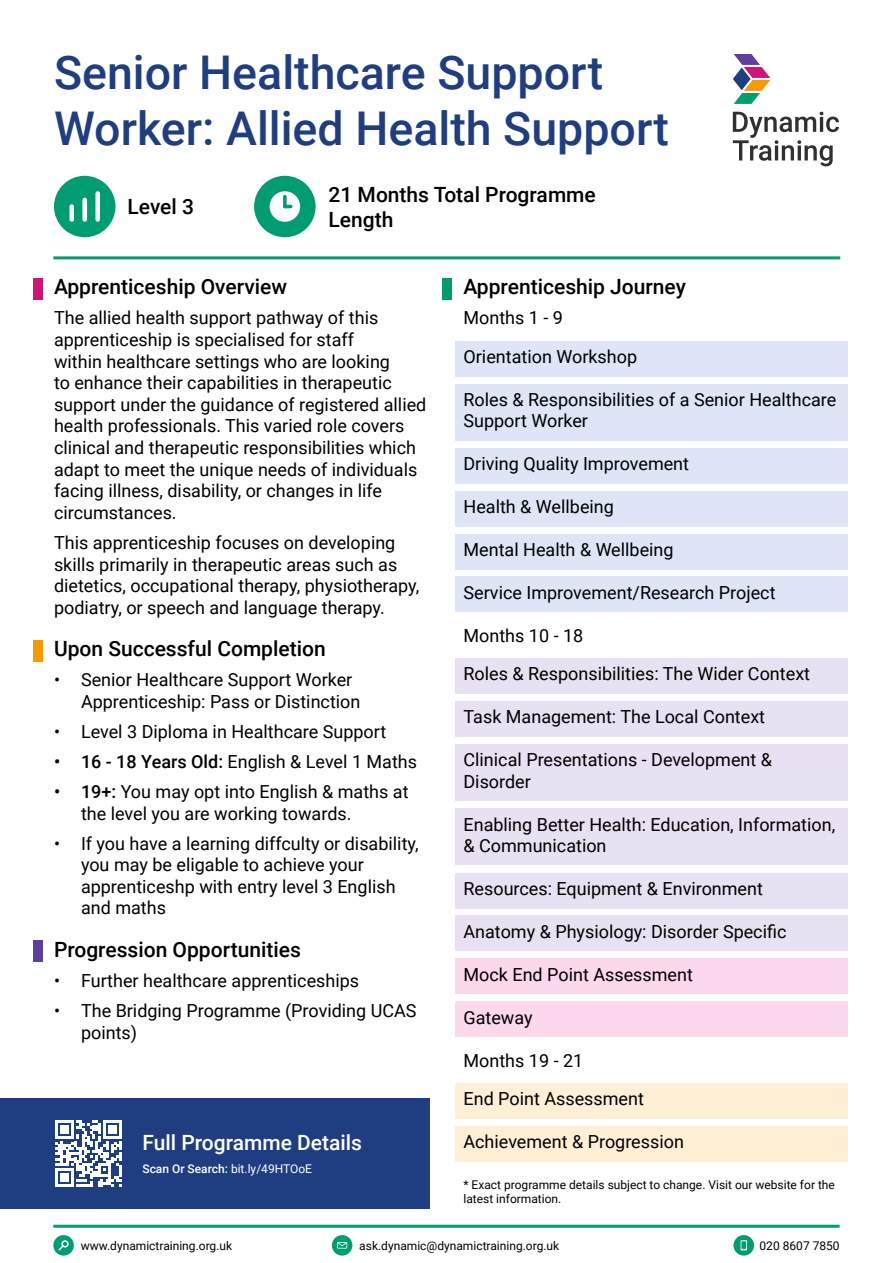
<style>
.page{position:relative;width:893px;height:1263px;background:#fff}
.page>*{position:absolute;margin:0;border:0;box-sizing:border-box;transform-origin:0 0}
.t1{font:500 46.5px/55.8px "Roboto";color:#1f3e81}
.t2{font:500 21px/25.2px "Roboto";color:#000}
.t3{font:500 21px "Roboto";color:#fff}
.t4{font:18px/21.6px "Roboto";color:#000}
.t5{font:12px/14.4px "Roboto";color:#000}
.t6{font:12px "Roboto";color:#fff}
.s1{font-weight:500}
</style>
<div class="page">
<hr style="left:53px;top:1225px;width:787px;height:3px;background:#009c72">
<svg style="left:53px;top:1235px;width:21px;height:20px"></svg>
<svg style="left:332px;top:1235px;width:20px;height:20px"></svg>
<svg style="left:733px;top:1235px;width:21px;height:20px"></svg>
<svg style="left:54px;top:176px;width:61px;height:61px"></svg>
<svg style="left:254px;top:176px;width:62px;height:61px"></svg>
<hr style="left:53px;top:256px;width:787px;height:3px;background:#009c72">
<div style="left:0;top:1099px;width:429px;height:110px;background:#1f3e81"></div>
<svg style="left:733px;top:112px;width:106px;height:54px"></svg>
<svg style="left:733px;top:54px;width:37px;height:50px"></svg>
<svg style="left:55px;top:1120px;width:67px;height:67px"></svg>
<div style="left:442px;top:279px;width:10px;height:21px;background:#009c72"></div>
<div style="left:455px;top:341px;width:392px;height:35px;background:#dde5f7"></div>
<div style="left:455px;top:384px;width:392px;height:56px;background:#dde5f7"></div>
<div style="left:455px;top:448px;width:392px;height:35px;background:#dde5f7"></div>
<div style="left:455px;top:491px;width:392px;height:35px;background:#dde5f7"></div>
<div style="left:455px;top:534px;width:392px;height:35px;background:#dde5f7"></div>
<div style="left:455px;top:577px;width:392px;height:35px;background:#dde5f7"></div>
<div style="left:455px;top:658px;width:392px;height:35px;background:#e7e1f3"></div>
<div style="left:455px;top:701px;width:392px;height:35px;background:#e7e1f3"></div>
<div style="left:455px;top:744px;width:392px;height:57px;background:#e7e1f3"></div>
<div style="left:455px;top:809px;width:392px;height:56px;background:#e7e1f3"></div>
<div style="left:455px;top:873px;width:392px;height:35px;background:#e7e1f3"></div>
<div style="left:455px;top:916px;width:392px;height:35px;background:#e7e1f3"></div>
<div style="left:455px;top:959px;width:392px;height:35px;background:#fbd8eb"></div>
<div style="left:455px;top:1002px;width:392px;height:35px;background:#fbd8eb"></div>
<div style="left:455px;top:1083px;width:392px;height:35px;background:#ffefd4"></div>
<div style="left:455px;top:1126px;width:392px;height:35px;background:#ffefd4"></div>
<div style="left:33px;top:279px;width:10px;height:21px;background:#cf1377"></div>
<div style="left:33px;top:640px;width:10px;height:21px;background:#f79a00"></div>
<div style="left:33px;top:941px;width:10px;height:21px;background:#603e99"></div>
<h1 class="t1" style="left:54px;top:43px;width:616px">Senior Healthcare Support<br>Worker: Allied Health Support</h1>
<p class="t2" style="left:128px;top:194px;width:68px">Level 3</p>
<p class="t2" style="left:329px;top:181px;width:269px">21 Months Total Programme<br>Length</p>
<p class="t2" style="left:54px;top:273px;width:235px">Apprenticeship Overview</p>
<p class="t4" style="left:54px;top:306px;width:374px">The allied health support pathway of this apprenticeship is specialised for staff<br>within healthcare settings who are looking<br>to enhance their capabilities in therapeutic support under the guidance of registered allied health professionals. This varied role covers clinical and therapeutic responsibilities which adapt to meet the unique needs of individuals facing illness, disability, or changes in life circumstances.</p>
<p class="t4" style="left:54px;top:531px;width:367px">This apprenticeship focuses on developing skills primarily in therapeutic areas such as dietetics, occupational therapy, physiotherapy, podiatry, or speech and language therapy.</p>
<p class="t2" style="left:54px;top:635px;width:273px">Upon Successful Completion</p>
<p class="t4" style="left:81px;top:668px;width:281px;text-indent:-27px">• Senior Healthcare Support Worker<br>Apprenticeship: Pass or Distinction</p>
<p class="t4" style="left:54px;top:720px;width:334px">• Level 3 Diploma in Healthcare Support</p>
<p class="t4" style="left:54px;top:750px;width:365px"><span class="s1">• 16 - 18 Years Old:</span> English &amp; Level 1 Maths</p>
<p class="t4" style="left:81px;top:780px;width:329px;text-indent:-27px"><span class="s1">• 19+:</span> You may opt into English &amp; maths at the level you are working towards.</p>
<p class="t4" style="left:81px;top:832px;width:339px;text-indent:-27px">• If you have a learning diffculty or disability, you may be eligable to achieve your apprenticeshp with entry level 3 English and maths</p>
<p class="t2" style="left:54px;top:936px;width:248px">Progression Opportunities</p>
<p class="t4" style="left:54px;top:969px;width:307px">• Further healthcare apprenticeships</p>
<p class="t4" style="left:81px;top:999px;width:337px;text-indent:-27px">• The Bridging Programme (Providing UCAS points)</p>
<p class="t3" style="left:142px;top:1128px;width:221px">Full Programme Details</p>
<p class="t6" style="left:142px;top:1160px;width:171px"><span class="s1">Scan Or Search:</span> bit.ly/49HTOoE</p>
<p class="t2" style="left:463px;top:273px;width:224px">Apprenticeship Journey</p>
<p class="t4" style="left:463px;top:298px;width:175px;line-height:38.5px">Months 1 - 9<br>Orientation Workshop</p>
<p class="t4" style="left:463px;top:388px;width:374px">Roles &amp; Responsibilities of a Senior Healthcare<br>Support Worker</p>
<p class="t4" style="left:463px;top:452px;width:227px">Driving Quality Improvement</p>
<p class="t4" style="left:463px;top:495px;width:152px">Health &amp; Wellbeing</p>
<p class="t4" style="left:463px;top:538px;width:212px">Mental Health &amp; Wellbeing</p>
<p class="t4" style="left:463px;top:581px;width:314px">Service Improvement/Research Project</p>
<p class="t4" style="left:463px;top:615px;width:348px;line-height:38.5px">Months 10 - 18<br>Roles &amp; Responsibilities: The Wider Context</p>
<p class="t4" style="left:463px;top:705px;width:303px">Task Management: The Local Context</p>
<p class="t4" style="left:463px;top:748px;width:310px">Clinical Presentations - Development &amp;<br>Disorder</p>
<p class="t4" style="left:463px;top:813px;width:373px">Enabling Better Health: Education, Information, &amp; Communication</p>
<p class="t4" style="left:463px;top:877px;width:301px">Resources: Equipment &amp; Environment</p>
<p class="t4" style="left:463px;top:920px;width:324px">Anatomy &amp; Physiology: Disorder Specific</p>
<p class="t4" style="left:463px;top:963px;width:231px">Mock End Point Assessment</p>
<p class="t4" style="left:463px;top:1006px;width:71px">Gateway</p>
<p class="t4" style="left:463px;top:1040px;width:182px;line-height:38.5px">Months 19 - 21<br>End Point Assessment</p>
<p class="t4" style="left:463px;top:1130px;width:222px">Achievement &amp; Progression</p>
<p class="t5" style="left:463px;top:1177px;width:373px">* Exact programme details subject to change. Visit our website for the latest information.</p>
<p class="t5" style="left:81px;top:1238px;width:153px">www.dynamictraining.org.uk</p>
<p class="t5" style="left:359px;top:1238px;width:201px">ask.dynamic@dynamictraining.org.uk</p>
<p class="t5" style="left:759px;top:1238px;width:82px">020 8607 7850</p>
</div>
